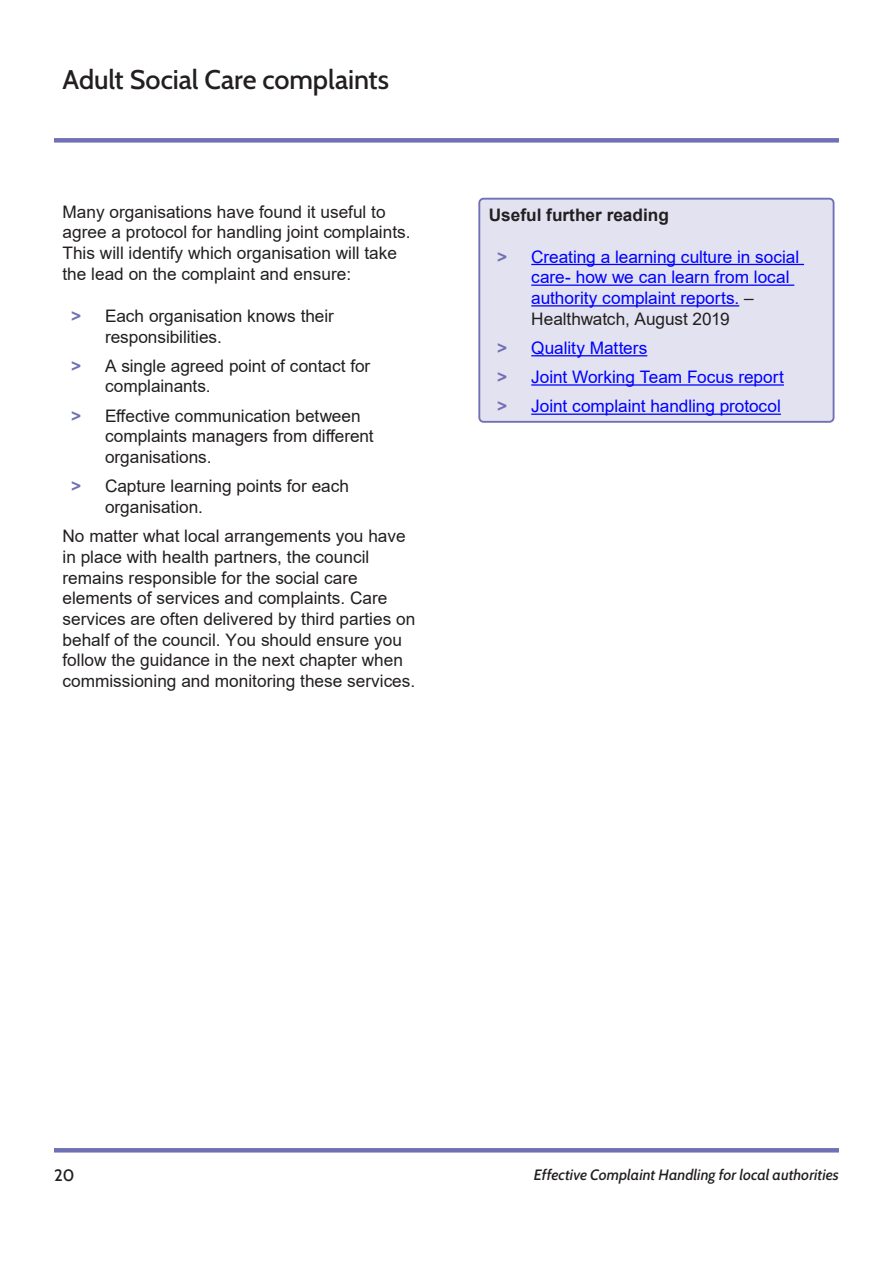
<style>
.page{position:relative;width:893px;height:1263px;background:#fff}
.page>*{position:absolute;margin:0;border:0;box-sizing:border-box;transform-origin:0 0}
.Heading_-_this{font:500 27px "Cabin";letter-spacing:-.005em;color:#231f20}
.Body_text{font:17.25px/20.7px "Arial";color:#231f20}
.t1{font:17.25px/20.7px "Arial";letter-spacing:-.005em;color:#00f}
.Body_text-2{font:700 17.25px "Arial";color:#231f20}
.t2{font:500 16.5px "Cabin";color:#231f20}
.t3{font:italic 500 15px "Cabin";letter-spacing:.005em;color:#231f20}
.s1{font-weight:700;color:#7070b4}
.s2{color:#231f20}
</style>
<div class="page">
<div style="left:54px;top:138px;width:785px;height:5px;background:#7070b4"></div>
<hr style="left:54px;top:1148px;width:785px;height:4px;background:#7070b4">
<div style="left:479px;top:199px;width:355px;height:223px;background:#e2e2f1;border-radius:4px"></div>
<hr style="left:531px;top:264px;width:273px;height:1px;background:#00f">
<hr style="left:531px;top:285px;width:263px;height:1px;background:#00f">
<hr style="left:531px;top:305px;width:208px;height:1px;background:#00f">
<hr style="left:531px;top:355px;width:116px;height:1px;background:#00f">
<hr style="left:531px;top:384px;width:253px;height:2px;background:#00f">
<hr style="left:531px;top:414px;width:250px;height:1px;background:#00f">
<div style="left:478px;top:198px;width:356px;height:225px;border:2px solid #7070b4;border-radius:4px"></div>
<p class="Heading_-_this" style="left:63px;top:58px;width:328px">Adult Social Care complaints</p>
<p class="Body_text" style="left:63px;top:201px;width:350px">Many organisations have found it useful to agree a protocol for handling joint complaints.<br>This will identify which organisation will take the lead on the complaint and ensure:</p>
<p class="Body_text" style="left:105px;top:305px;width:230px;text-indent:-34px"><span class="s1">&gt;</span> Each organisation knows their responsibilities.</p>
<p class="Body_text" style="left:105px;top:355px;width:267px;text-indent:-34px"><span class="s1">&gt;</span> A single agreed point of contact for complainants.</p>
<p class="Body_text" style="left:105px;top:405px;width:270px;text-indent:-34px"><span class="s1">&gt;</span> Effective communication between complaints managers from different organisations.</p>
<p class="Body_text" style="left:105px;top:476px;width:246px;text-indent:-34px"><span class="s1">&gt;</span> Capture learning points for each organisation.</p>
<p class="Body_text" style="left:63px;top:526px;width:354px">No matter what local arrangements you have in place with health partners, the council remains responsible for the social care elements of services and complaints. Care services are often delivered by third parties on behalf of the council. You should ensure you follow the guidance in the next chapter when commissioning and monitoring these services.</p>
<p class="Body_text-2" style="left:489px;top:202px;width:182px">Useful further reading</p>
<p class="t1" style="left:531px;top:246px;width:269px;text-indent:-34px"><span class="s1">&gt;</span> Creating a learning culture in social care- how we can learn from local authority complaint reports. <span class="s2">–<br>Healthwatch, August 2019</span></p>
<p class="t1" style="left:497px;top:337px;width:152px"><span class="s1">&gt;</span> Quality Matters</p>
<p class="t1" style="left:497px;top:367px;width:288px"><span class="s1">&gt;</span> Joint Working Team Focus report</p>
<p class="t1" style="left:497px;top:396px;width:285px"><span class="s1">&gt;</span> Joint complaint handling protocol</p>
<p class="t2" style="left:54px;top:1162px;width:22px">20</p>
<p class="t3" style="left:534px;top:1162px;width:307px">Effective Complaint Handling for local authorities</p>
</div>
